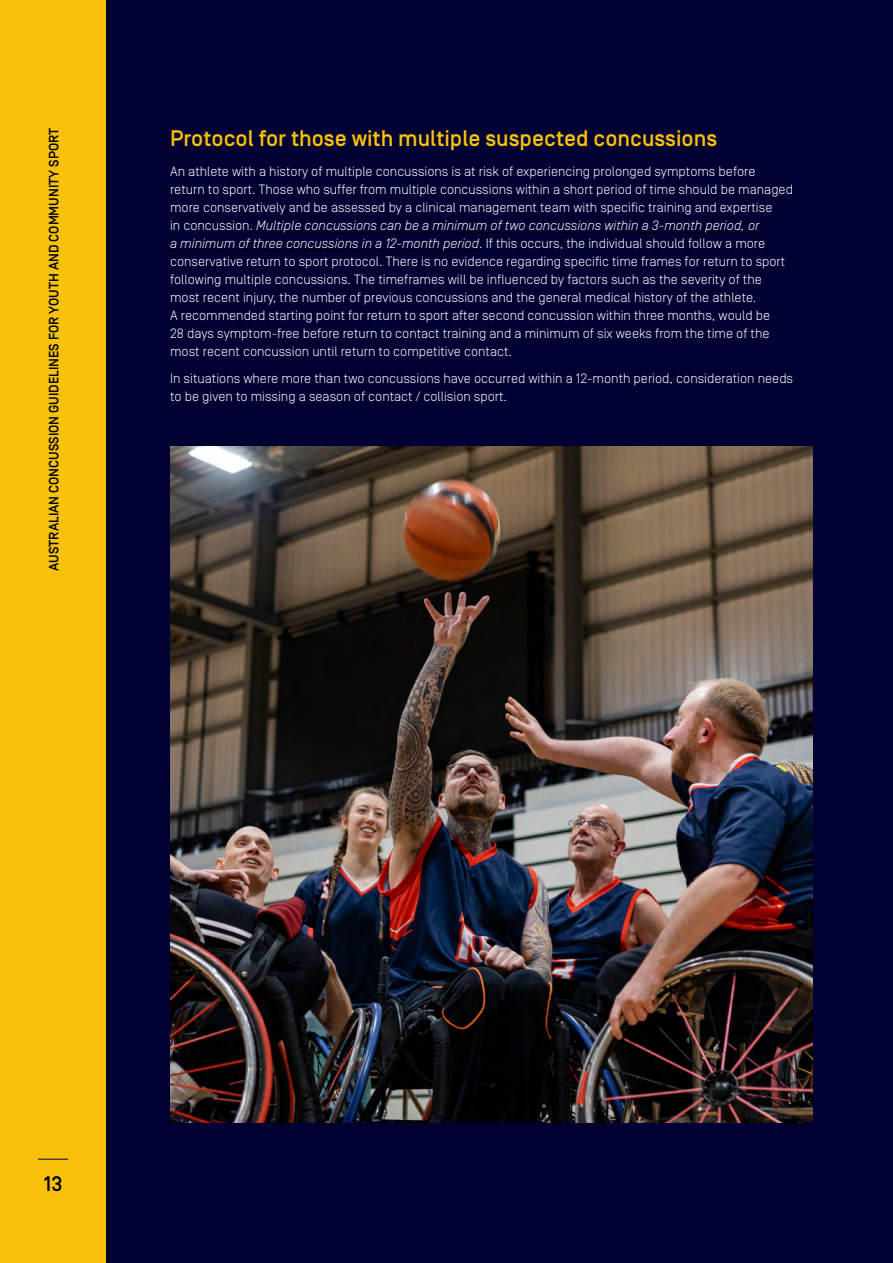
<style>
.page{position:relative;width:893px;height:1263px;background:#fff}
.page>*{position:absolute;margin:0;border:0;box-sizing:border-box;transform-origin:0 0}
.t1{font:500 22.5px "Simplon Norm";color:#f9c20a}
.t2{font:500 21px "Simplon Norm";color:#000}
.t3{font:300 13.5px/18px "Simplon Norm";color:#fff}
.t4{font:500 13.5px "Simplon Norm";color:#000}
.s1{font-style:italic}
</style>
<div class="page">
<div style="left:0;top:0;width:106px;height:1263px;background:#f9c20a"></div>
<hr style="left:38px;top:1159px;width:30px;height:1px;background:#003">
<div style="left:106px;top:0;width:787px;height:1263px;background:#003"></div>
<hr style="left:256px;top:232px;width:506px;height:1px;background:#000">
<hr style="left:170px;top:250px;width:309px;height:1px;background:#000">
<img style="left:170px;top:446px;width:642px;height:677px">
<p class="t4" style="left:47px;top:571px;width:445px;rotate:-90deg">AUSTRALIAN CONCUSSION GUIDELINES FOR YOUTH AND COMMUNITY SPORT</p>
<h2 class="t1" style="left:170px;top:126px;width:549px">Protocol for those with multiple suspected concussions</h2>
<p class="t3" style="left:170px;top:163px;width:624px">An athlete with a history of multiple concussions is at risk of experiencing prolonged symptoms before return to sport. Those who suffer from multiple concussions within a short period of time should be managed more conservatively and be assessed by a clinical management team with specific training and expertise<br>in concussion. <span class="s1">Multiple concussions can be a minimum of two concussions within a 3-month period, or<br>a minimum of three concussions in a 12-month period</span>. If this occurs, the individual should follow a more conservative return to sport protocol. There is no evidence regarding specific time frames for return to sport following multiple concussions. The timeframes will be influenced by factors such as the severity of the most recent injury, the number of previous concussions and the general medical history of the athlete.<br>A recommended starting point for return to sport after second concussion within three months, would be<br>28 days symptom-free before return to contact training and a minimum of six weeks from the time of the most recent concussion until return to competitive contact.</p>
<p class="t3" style="left:170px;top:369px;width:625px">In situations where more than two concussions have occurred within a 12-month period, consideration needs to be given to missing a season of contact / collision sport.</p>
<h2 class="t2" style="left:44px;top:1172px;width:20px">13</h2>
</div>
